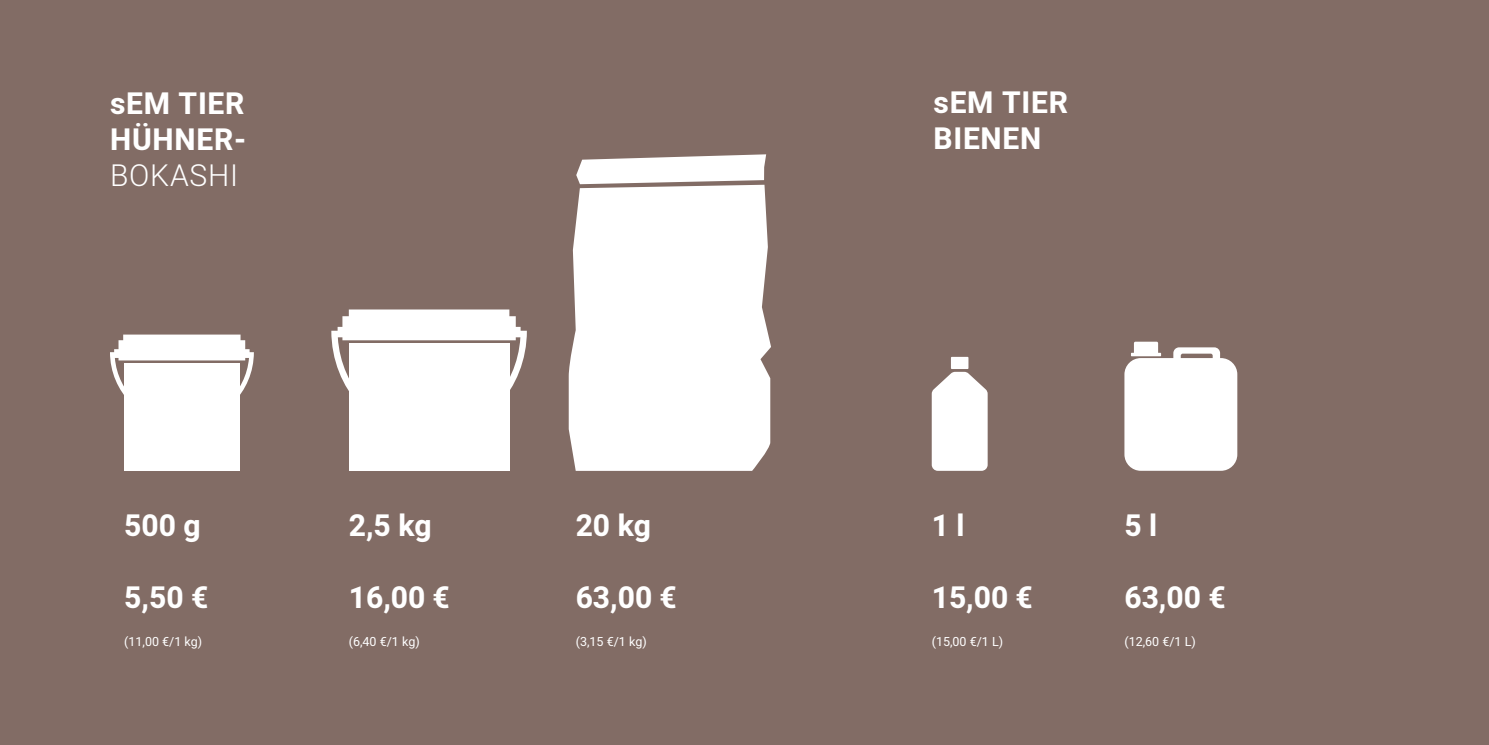
<style>
.page{position:relative;width:1489px;height:745px;background:#fff}
.page>*{position:absolute;margin:0;border:0;box-sizing:border-box;transform-origin:0 0}
.t1{font:700 30px/36px "Heebo";letter-spacing:.025em;color:#fff}
.t2{font:300 30px "Heebo";letter-spacing:.025em;color:#fff}
.t3{font:12.5px "Heebo";color:#fff}
</style>
<div class="page">
<div style="left:0;top:0;width:1488px;height:744px;background:#826c65"></div>
<div style="left:124px;top:363px;width:116px;height:107px;background:#fff"></div>
<svg style="left:110px;top:334px;width:144px;height:61px"></svg>
<svg style="left:331px;top:309px;width:196px;height:127px"></svg>
<div style="left:349px;top:343px;width:160px;height:127px;background:#fff"></div>
<div style="left:950px;top:356px;width:18px;height:13px;background:#fff"></div>
<svg style="left:931px;top:371px;width:56px;height:99px;background:#f3f1f0"></svg>
<svg style="left:1124px;top:341px;width:113px;height:129px;background:#f2f0ef"></svg>
<div style="left:568px;top:185px;width:203px;height:285px;background:#fff"></div>
<svg style="left:576px;top:154px;width:190px;height:30px"></svg>
<p class="t1" style="left:110px;top:86px;width:138px">sEM TIER<br>HÜHNER-</p>
<p class="t2" style="left:110px;top:154px;width:129px">BOKASHI</p>
<p class="t1" style="left:933px;top:85px;width:136px">sEM TIER<br>BIENEN</p>
<p class="t1" style="left:124px;top:508px;width:78px">500 g</p>
<p class="t1" style="left:349px;top:507px;width:84px">2,5 kg</p>
<p class="t1" style="left:575px;top:507px;width:77px">20 kg</p>
<p class="t1" style="left:931px;top:508px;width:34px">1 l</p>
<p class="t1" style="left:1124px;top:508px;width:34px">5 l</p>
<p class="t1" style="left:124px;top:580px;width:85px">5,50 €</p>
<p class="t1" style="left:349px;top:579px;width:102px">16,00 €</p>
<p class="t1" style="left:575px;top:579px;width:102px">63,00 €</p>
<p class="t1" style="left:931px;top:580px;width:102px">15,00 €</p>
<p class="t1" style="left:1124px;top:580px;width:103px">63,00 €</p>
<p class="t3" style="left:124px;top:632px;width:79px">(11,00 €/1 kg)</p>
<p class="t3" style="left:349px;top:632px;width:72px">(6,40 €/1 kg)</p>
<p class="t3" style="left:575px;top:632px;width:72px">(3,15 €/1 kg)</p>
<p class="t3" style="left:931px;top:632px;width:73px">(15,00 €/1 L)</p>
<p class="t3" style="left:1124px;top:632px;width:73px">(12,60 €/1 L)</p>
</div>
